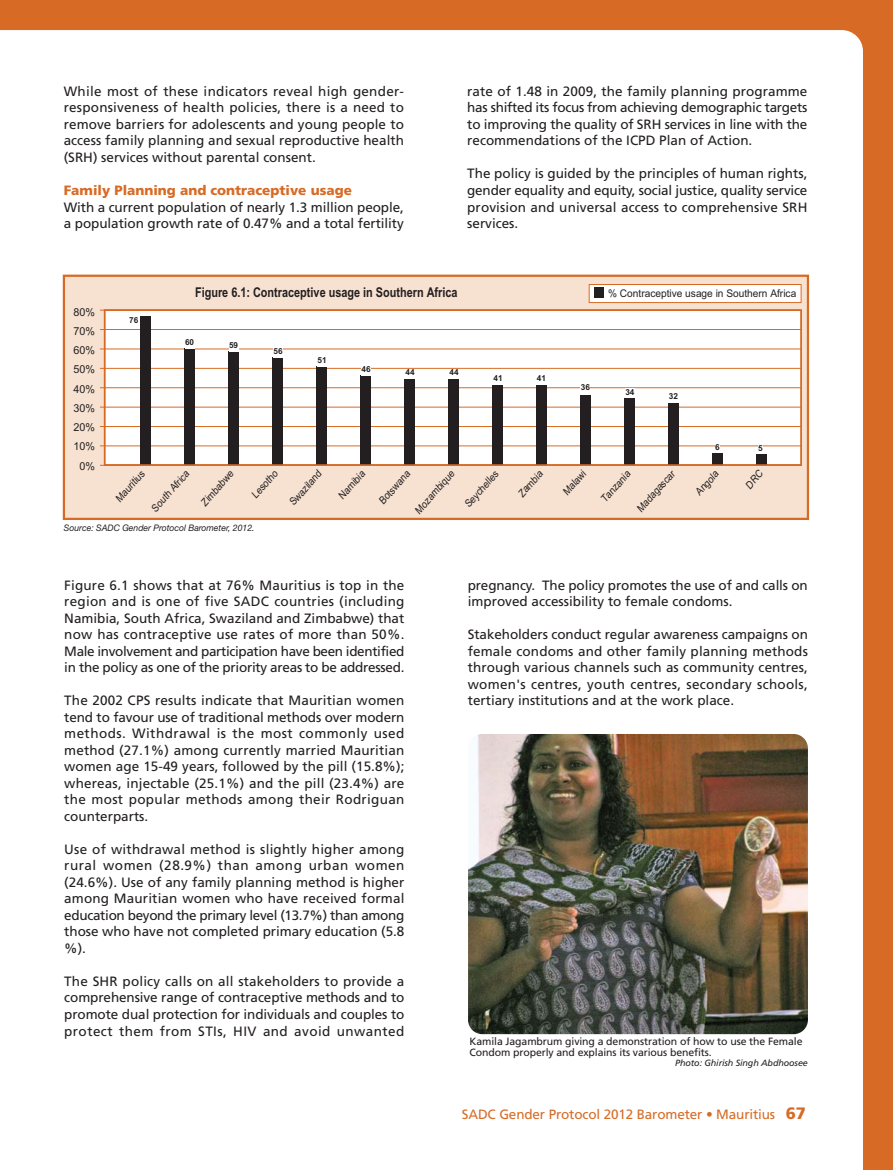
<style>
.page{position:relative;width:893px;height:1170px;background:#fff}
.page>*{position:absolute;margin:0;border:0;box-sizing:border-box;transform-origin:0 0}
.t1{font:13.5px/16.5px "Frutiger LT Std";color:#231f20;text-align:justify}
.t2{font:700 13.5px "Arial Narrow";color:#231f20}
.t3{font:13.5px "Frutiger LT Std";letter-spacing:-.01em;color:#d76b26}
.t4{font:900 13.5px "Frutiger LT Std";color:#d76b26}
.t5{font:10.95px/19.2px "Arial";color:#231f20;text-align:center}
.t6{font:10.5px/10.5px "Frutiger LT Std";letter-spacing:-.01em;color:#231f20}
.t7{font:10.5px "Arial";color:#231f20;scale:.96 1}
.t8{font:10.35px "Arial";color:#231f20;scale:.91 1}
.t9{font:italic 9px "Helvetica Neue";color:#231f20;scale:.96 1}
.t10{font:italic 9px "Frutiger LT Std";letter-spacing:-.01em;color:#231f20}
.t11{font:700 8.25px "Arial";color:#231f20}
.s1{font-weight:900;font-size:16.5px}
</style>
<div class="page">
<div style="left:0;top:0;width:893px;height:1169px;background:#d76b26"></div>
<div style="left:0;top:30px;width:863px;height:1139px;background:#fff"></div>
<div style="left:63px;top:274px;width:746px;height:246px;background:#f7e2d2;border:2px solid #d76b26"></div>
<div style="left:104px;top:309px;width:698px;height:156px;background:#fff"></div>
<hr style="left:100px;top:465px;width:701px;height:1px;background:#d76b26">
<hr style="left:100px;top:445px;width:701px;height:1px;background:#d76b26">
<hr style="left:100px;top:426px;width:701px;height:1px;background:#d76b26">
<hr style="left:100px;top:406px;width:701px;height:1px;background:#d76b26">
<hr style="left:100px;top:387px;width:701px;height:1px;background:#d76b26">
<hr style="left:100px;top:368px;width:701px;height:1px;background:#d76b26">
<hr style="left:100px;top:348px;width:701px;height:1px;background:#d76b26">
<hr style="left:100px;top:329px;width:701px;height:1px;background:#d76b26">
<hr style="left:100px;top:310px;width:699px;height:1px;background:#d76b26">
<div style="left:140px;top:317px;width:11px;height:148px;background:#231f20"></div>
<div style="left:589px;top:284px;width:212px;height:19px;background:#fff;border:1px solid #d76b26"></div>
<div style="left:594px;top:288px;width:9px;height:10px;background:#231f20"></div>
<div style="left:228px;top:351px;width:11px;height:114px;background:#231f20"></div>
<div style="left:229px;top:341px;width:9px;height:10px;background:#fff"></div>
<div style="left:272px;top:357px;width:11px;height:108px;background:#231f20"></div>
<div style="left:274px;top:347px;width:9px;height:10px;background:#fff"></div>
<div style="left:404px;top:379px;width:11px;height:86px;background:#231f20"></div>
<div style="left:405px;top:368px;width:10px;height:10px;background:#fff"></div>
<div style="left:492px;top:385px;width:11px;height:80px;background:#231f20"></div>
<div style="left:580px;top:395px;width:11px;height:70px;background:#231f20"></div>
<div style="left:581px;top:383px;width:9px;height:10px;background:#fff"></div>
<div style="left:536px;top:385px;width:11px;height:80px;background:#231f20"></div>
<div style="left:624px;top:399px;width:11px;height:66px;background:#231f20"></div>
<div style="left:668px;top:403px;width:11px;height:62px;background:#231f20"></div>
<div style="left:756px;top:454px;width:11px;height:11px;background:#231f20"></div>
<div style="left:758px;top:444px;width:5px;height:10px;background:#fff"></div>
<div style="left:712px;top:453px;width:11px;height:12px;background:#231f20"></div>
<div style="left:715px;top:443px;width:5px;height:9px;background:#fff"></div>
<div style="left:184px;top:348px;width:11px;height:117px;background:#231f20"></div>
<div style="left:360px;top:375px;width:11px;height:90px;background:#231f20"></div>
<div style="left:361px;top:365px;width:10px;height:10px;background:#fff"></div>
<div style="left:448px;top:379px;width:11px;height:86px;background:#231f20"></div>
<div style="left:449px;top:368px;width:10px;height:10px;background:#fff"></div>
<div style="left:316px;top:366px;width:11px;height:99px;background:#231f20"></div>
<div style="left:104px;top:309px;width:698px;height:156px;border:2px solid #d76b26"></div>
<img style="left:468px;top:734px;width:340px;height:300px;border-radius:14px">
<p class="t1" style="left:64px;top:84px;width:342px">While most of these indicators reveal high gender&shy;responsiveness of health policies, there is a need to remove barriers for adolescents and young people to access family planning and sexual reproductive health (SRH) services without parental consent.</p>
<p class="t4" style="left:64px;top:184px;width:290px">Family Planning and contraceptive usage</p>
<p class="t1" style="left:64px;top:199px;width:342px">With a current population of nearly 1.3 million people, a population growth rate of 0.47% and a total fertility</p>
<p class="t1" style="left:467px;top:84px;width:342px">rate of 1.48 in 2009, the family planning programme has shifted its focus from achieving demographic targets to improving the quality of SRH services in line with the recommendations of the ICPD Plan of Action.</p>
<p class="t1" style="left:467px;top:166px;width:342px">The policy is guided by the principles of human rights, gender equality and equity, social justice, quality service provision and universal access to comprehensive SRH services.</p>
<p class="t5" style="left:74px;top:303px;width:23px">80%<br>70%<br>60%<br>50%<br>40%<br>30%<br>20%<br>10%<br>0%</p>
<p class="t11" style="left:129px;top:317px;width:11px">76</p>
<p class="t2" style="left:195px;top:287px;width:264px">Figure 6.1: Contraceptive usage in Southern Africa</p>
<p class="t7" style="left:608px;top:289px;width:197px">% Contraceptive usage in Southern Africa</p>
<p class="t11" style="left:185px;top:339px;width:11px">60</p>
<p class="t11" style="left:229px;top:342px;width:11px">59</p>
<p class="t11" style="left:274px;top:348px;width:11px">56</p>
<p class="t11" style="left:317px;top:357px;width:11px">51</p>
<p class="t11" style="left:361px;top:366px;width:11px">46</p>
<p class="t11" style="left:449px;top:369px;width:11px">44</p>
<p class="t11" style="left:405px;top:369px;width:11px">44</p>
<p class="t11" style="left:493px;top:375px;width:11px">41</p>
<p class="t11" style="left:537px;top:375px;width:11px">41</p>
<p class="t11" style="left:581px;top:384px;width:11px">36</p>
<p class="t11" style="left:625px;top:389px;width:11px">34</p>
<p class="t11" style="left:669px;top:392px;width:11px">32</p>
<p class="t11" style="left:715px;top:443px;width:6px">6</p>
<p class="t11" style="left:758px;top:445px;width:6px">5</p>
<p class="t8" style="left:562px;top:491px;width:34px;rotate:-48deg">Malawi</p>
<p class="t8" style="left:150px;top:507px;width:58px;rotate:-48deg">South Africa</p>
<p class="t8" style="left:288px;top:501px;width:49px;rotate:-48deg">Swaziland</p>
<p class="t8" style="left:378px;top:500px;width:47px;rotate:-48deg">Botswana</p>
<p class="t8" style="left:414px;top:509px;width:61px;rotate:-48deg">Mozambique</p>
<p class="t8" style="left:636px;top:508px;width:58px;rotate:-48deg">Madagascar</p>
<p class="t8" style="left:251px;top:494px;width:38px;rotate:-48deg">Lesotho</p>
<p class="t8" style="left:114px;top:497px;width:43px;rotate:-48deg">Mauritius</p>
<p class="t8" style="left:600px;top:498px;width:44px;rotate:-48deg">Tanzania</p>
<p class="t8" style="left:463px;top:503px;width:52px;rotate:-48deg">Seychelles</p>
<p class="t8" style="left:200px;top:501px;width:49px;rotate:-48deg">Zimbabwe</p>
<p class="t8" style="left:694px;top:491px;width:34px;rotate:-48deg">Angola</p>
<p class="t8" style="left:337px;top:495px;width:39px;rotate:-48deg">Namibia</p>
<p class="t8" style="left:517px;top:492px;width:36px;rotate:-48deg">Zambia</p>
<p class="t9" style="left:64px;top:524px;width:200px">Source: SADC Gender Protocol Barometer, 2012.</p>
<p class="t1" style="left:64px;top:577px;width:342px">Figure 6.1 shows that at 76% Mauritius is top in the region and is one of five SADC countries (including Namibia, South Africa, Swaziland and Zimbabwe) that now has contraceptive use rates of more than 50%.<br>Male involvement and participation have been identified in the policy as one of the priority areas to be addressed.</p>
<p class="t1" style="left:64px;top:693px;width:342px">The 2002 CPS results indicate that Mauritian women tend to favour use of traditional methods over modern methods. Withdrawal is the most commonly used method (27.1%) among currently married Mauritian women age 15-49 years, followed by the pill (15.8%); whereas, injectable (25.1%) and the pill (23.4%) are the most popular methods among their Rodriguan counterparts.</p>
<p class="t1" style="left:64px;top:841px;width:342px">Use of withdrawal method is slightly higher among rural women (28.9%) than among urban women (24.6%). Use of any family planning method is higher among Mauritian women who have received formal education beyond the primary level (13.7%) than among those who have not completed primary education (5.8 %).</p>
<p class="t1" style="left:64px;top:973px;width:342px">The SHR policy calls on all stakeholders to provide a comprehensive range of contraceptive methods and to promote dual protection for individuals and couples to protect them from STIs, HIV and avoid unwanted</p>
<p class="t1" style="left:468px;top:577px;width:342px">pregnancy. The policy promotes the use of and calls on improved accessibility to female condoms.</p>
<p class="t1" style="left:468px;top:627px;width:342px">Stakeholders conduct regular awareness campaigns on female condoms and other family planning methods through various channels such as community centres, women's centres, youth centres, secondary schools, tertiary institutions and at the work place.</p>
<p class="t6" style="left:470px;top:1036px;width:334px">Kamila Jagambrum giving a demonstration of how to use the Female<br>Condom properly and explains its various benefits.</p>
<p class="t10" style="left:675px;top:1059px;width:134px">Photo: Ghirish Singh Abdhoosee</p>
<p class="t3" style="left:462px;top:1108px;width:346px">SADC Gender Protocol 2012 Barometer • Mauritius <span class="s1">67</span></p>
</div>
